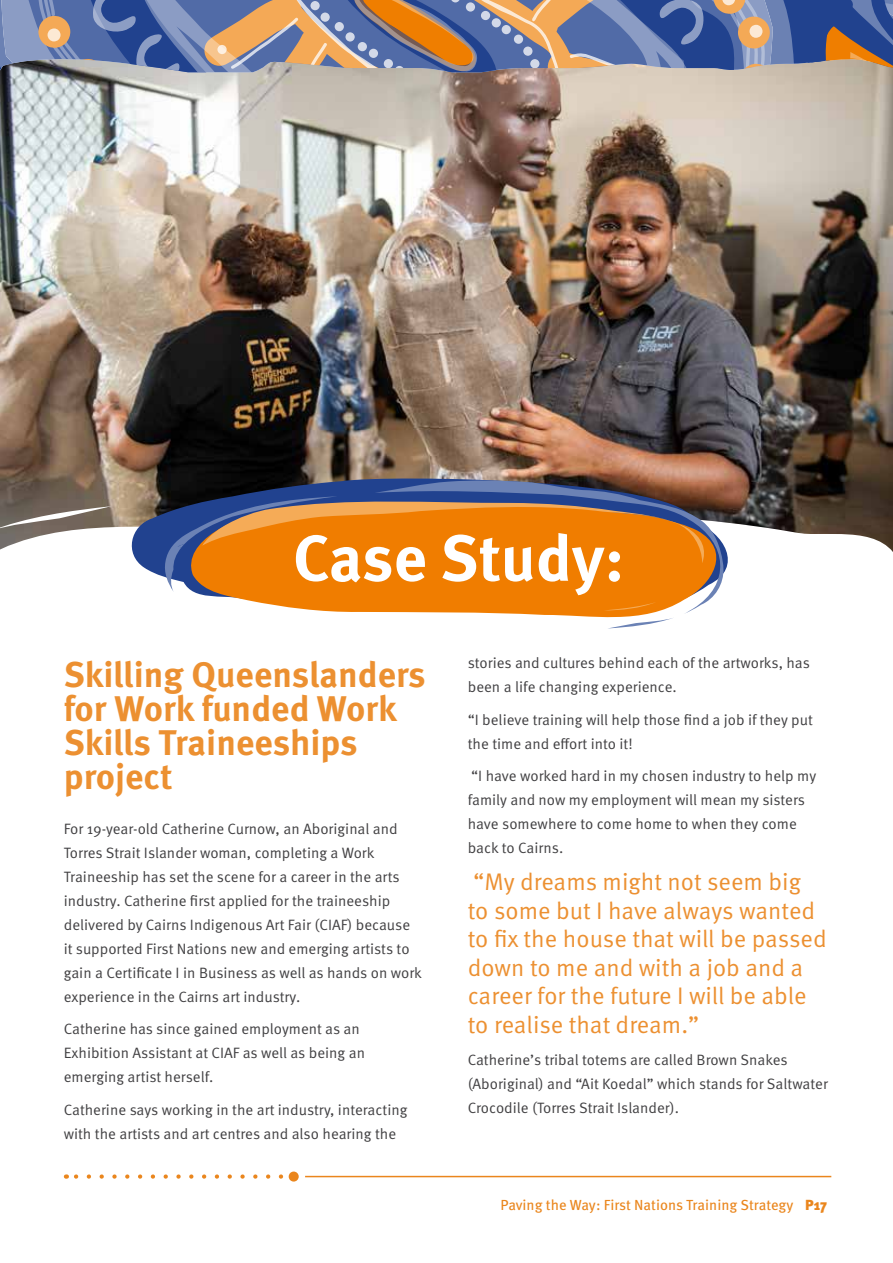
<style>
.page{position:relative;width:893px;height:1263px;background:#fff}
.page>*{position:absolute;margin:0;border:0;box-sizing:border-box;transform-origin:0 0}
.t1{font:700 64.65px "Meta Pro";color:#fff}
.Rough_Subhead{font:700 35.7px/34.2px "Meta Pro";color:#ec9031}
.New_Subhead{font:24px/28.5px "Meta Pro Norm";color:#ec9031}
.Body{font:15px/24px "Meta Pro Norm";color:#414042}
.Subhead{font:14.7px "Meta Pro";color:#ea861d}
.Subhead-2{font:900 14.7px "Meta Pro";color:#ea861d}
</style>
<div class="page">
<hr style="left:305px;top:1176px;width:526px;height:1px;background:#ea861d">
<svg style="left:66px;top:1174px;width:215px;height:5px"></svg>
<div style="left:289px;top:1171px;width:10px;height:10px;background:#ea861d;border-radius:50%"></div>
<img style="left:0;top:299px;width:893px;height:207px">
<svg style="left:0;top:506px;width:893px;height:46px"></svg>
<svg style="left:0;top:539px;width:865px;height:90px"></svg>
<img style="left:124px;top:474px;width:621px;height:137px">
<svg style="left:163px;top:480px;width:568px;height:148px"></svg>
<svg style="left:202px;top:497px;width:505px;height:113px;background:#db7d1a"></svg>
<img style="left:0;top:0;width:893px;height:299px">
<p class="t1" style="left:293px;top:508px;width:333px">Case Study:</p>
<p class="Rough_Subhead" style="left:64px;top:655px;width:363px">Skilling Queenslanders for Work funded Work<br>Skills Traineeships project</p>
<p class="Body" style="left:64px;top:816px;width:360px">For 19-year-old Catherine Curnow, an Aboriginal and Torres Strait Islander woman, completing a Work Traineeship has set the scene for a career in the arts industry. Catherine first applied for the traineeship delivered by Cairns Indigenous Art Fair (CIAF) because it supported First Nations new and emerging artists to gain a Certificate I in Business as well as hands on work experience in the Cairns art industry.</p>
<p class="Body" style="left:64px;top:1016px;width:303px">Catherine has since gained employment as an<br>Exhibition Assistant at CIAF as well as being an emerging artist herself.</p>
<p class="Body" style="left:64px;top:1097px;width:345px">Catherine says working in the art industry, interacting with the artists and art centres and also hearing the</p>
<p class="Body" style="left:468px;top:650px;width:344px">stories and cultures behind each of the artworks, has been a life changing experience.</p>
<p class="Body" style="left:468px;top:706px;width:347px">“I believe training will help those find a job if they put the time and effort into it!</p>
<p class="Body" style="left:468px;top:763px;width:350px">“I have worked hard in my chosen industry to help my family and now my employment will mean my sisters have somewhere to come home to when they come back to Cairns.</p>
<p class="New_Subhead" style="left:468px;top:866px;width:361px">“My dreams might not seem big<br>to some but I have always wanted to fix the house that will be passed down to me and with a job and a career for the future I will be able to realise that dream.”</p>
<p class="Body" style="left:468px;top:1047px;width:362px">Catherine’s tribal totems are called Brown Snakes (Aboriginal) and “Ait Koedal” which stands for Saltwater<br>Crocodile (Torres Strait Islander).</p>
<p class="Subhead" style="left:500px;top:1194px;width:295px">Paving the Way: First Nations Training Strategy</p>
<p class="Subhead-2" style="left:805px;top:1193px;width:23px">P17</p>
</div>
